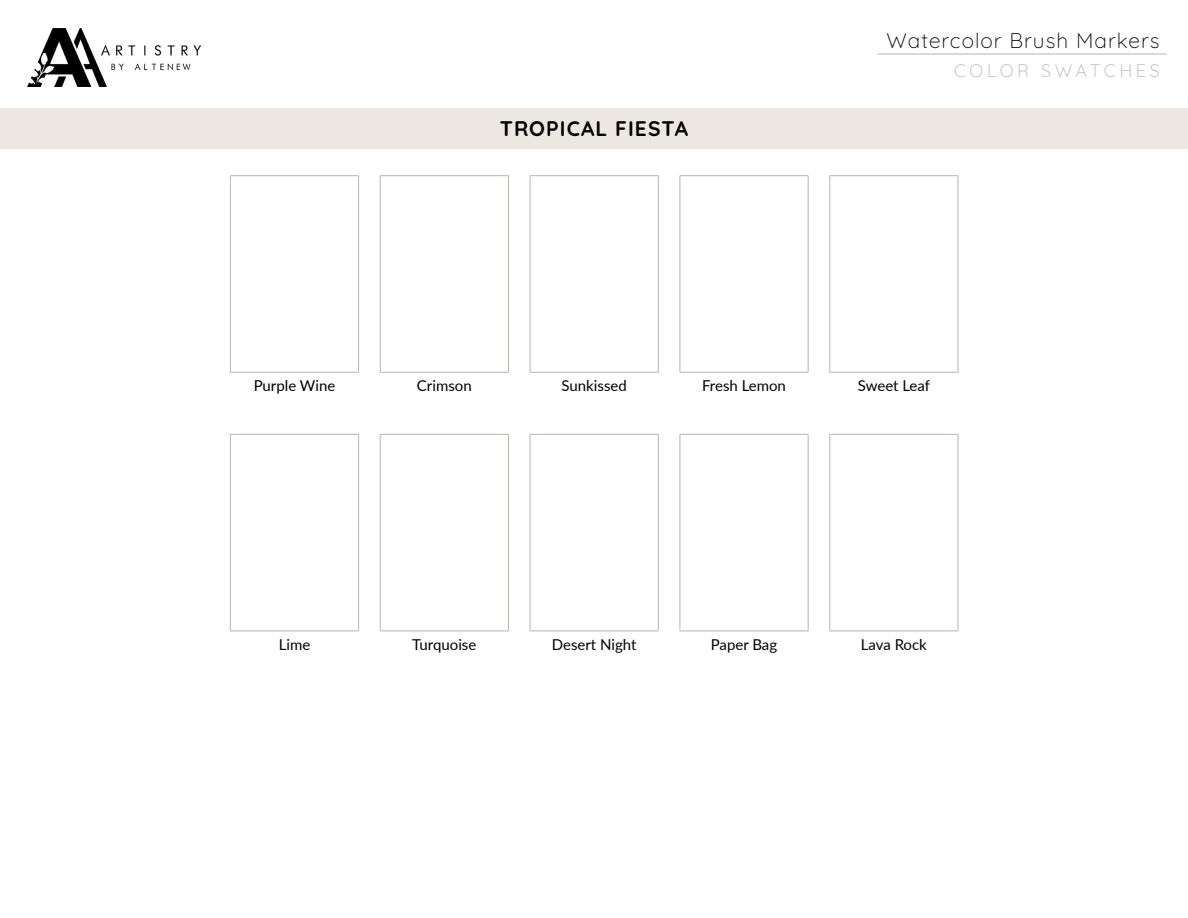
<style>
.page{position:relative;width:1188px;height:918px;background:#fff}
.page>*{position:absolute;margin:0;border:0;box-sizing:border-box;transform-origin:0 0}
.t1{font:300 21px "Quicksand";letter-spacing:.05em;color:#000}
.t2{font:700 21px "Quicksand";letter-spacing:.05em;color:#000}
.t3{font:300 18px "Quicksand";letter-spacing:.2em;color:#b9b3ae}
.t4{font:15px "Lato";color:#000}
</style>
<div class="page">
<hr style="left:878px;top:54px;width:288px;height:1px;background:#b9b3ae">
<img style="left:27px;top:29px;width:174px;height:57px">
<hr style="left:230px;top:175px;width:129px;height:1px;background:#b9b3ae">
<hr style="left:230px;top:176px;width:1px;height:196px;background:#b9b3ae">
<hr style="left:358px;top:176px;width:1px;height:196px;background:#b9b3ae">
<hr style="left:380px;top:175px;width:129px;height:1px;background:#b9b3ae">
<hr style="left:380px;top:176px;width:1px;height:196px;background:#b9b3ae">
<hr style="left:508px;top:176px;width:1px;height:196px;background:#b9b3ae">
<hr style="left:530px;top:175px;width:128px;height:1px;background:#b9b3ae">
<hr style="left:530px;top:176px;width:1px;height:196px;background:#b9b3ae">
<hr style="left:658px;top:176px;width:1px;height:196px;background:#b9b3ae">
<hr style="left:680px;top:175px;width:128px;height:1px;background:#b9b3ae">
<hr style="left:680px;top:176px;width:1px;height:196px;background:#b9b3ae">
<hr style="left:808px;top:176px;width:1px;height:196px;background:#b9b3ae">
<hr style="left:830px;top:175px;width:128px;height:1px;background:#b9b3ae">
<hr style="left:830px;top:176px;width:1px;height:196px;background:#b9b3ae">
<hr style="left:958px;top:176px;width:1px;height:196px;background:#b9b3ae">
<hr style="left:230px;top:372px;width:129px;height:1px;background:#b9b3ae">
<hr style="left:380px;top:372px;width:129px;height:1px;background:#b9b3ae">
<hr style="left:530px;top:372px;width:128px;height:1px;background:#b9b3ae">
<hr style="left:680px;top:372px;width:128px;height:1px;background:#b9b3ae">
<hr style="left:830px;top:372px;width:128px;height:1px;background:#b9b3ae">
<hr style="left:230px;top:434px;width:129px;height:1px;background:#b9b3ae">
<hr style="left:230px;top:435px;width:1px;height:196px;background:#b9b3ae">
<hr style="left:358px;top:435px;width:1px;height:196px;background:#b9b3ae">
<hr style="left:380px;top:434px;width:129px;height:1px;background:#b9b3ae">
<hr style="left:380px;top:435px;width:1px;height:196px;background:#b9b3ae">
<hr style="left:508px;top:435px;width:1px;height:196px;background:#b9b3ae">
<hr style="left:530px;top:434px;width:128px;height:1px;background:#b9b3ae">
<hr style="left:530px;top:435px;width:1px;height:196px;background:#b9b3ae">
<hr style="left:658px;top:435px;width:1px;height:196px;background:#b9b3ae">
<hr style="left:680px;top:434px;width:128px;height:1px;background:#b9b3ae">
<hr style="left:680px;top:435px;width:1px;height:196px;background:#b9b3ae">
<hr style="left:808px;top:435px;width:1px;height:196px;background:#b9b3ae">
<hr style="left:830px;top:434px;width:128px;height:1px;background:#b9b3ae">
<hr style="left:830px;top:435px;width:1px;height:196px;background:#b9b3ae">
<hr style="left:958px;top:435px;width:1px;height:196px;background:#b9b3ae">
<hr style="left:230px;top:631px;width:129px;height:1px;background:#b9b3ae">
<hr style="left:380px;top:631px;width:129px;height:1px;background:#b9b3ae">
<hr style="left:530px;top:631px;width:128px;height:1px;background:#b9b3ae">
<hr style="left:680px;top:631px;width:128px;height:1px;background:#b9b3ae">
<hr style="left:830px;top:631px;width:128px;height:1px;background:#b9b3ae">
<div style="left:0;top:108px;width:1188px;height:40px;background:#ece7e0"></div>
<h1 class="t2" style="left:500px;top:111px;width:190px">TROPICAL FIESTA</h1>
<h1 class="t1" style="left:887px;top:24px;width:275px">Watercolor Brush Markers</h1>
<p class="t3" style="left:954px;top:56px;width:207px">COLOR SWATCHES</p>
<p class="t4" style="left:254px;top:375px;width:83px">Purple Wine</p>
<p class="t4" style="left:417px;top:375px;width:56px">Crimson</p>
<p class="t4" style="left:562px;top:375px;width:67px">Sunkissed</p>
<p class="t4" style="left:702px;top:375px;width:85px">Fresh Lemon</p>
<p class="t4" style="left:858px;top:375px;width:74px">Sweet Leaf</p>
<p class="t4" style="left:279px;top:634px;width:33px">Lime</p>
<p class="t4" style="left:412px;top:634px;width:66px">Turquoise</p>
<p class="t4" style="left:552px;top:634px;width:86px">Desert Night</p>
<p class="t4" style="left:711px;top:634px;width:68px">Paper Bag</p>
<p class="t4" style="left:861px;top:634px;width:68px">Lava Rock</p>
</div>
